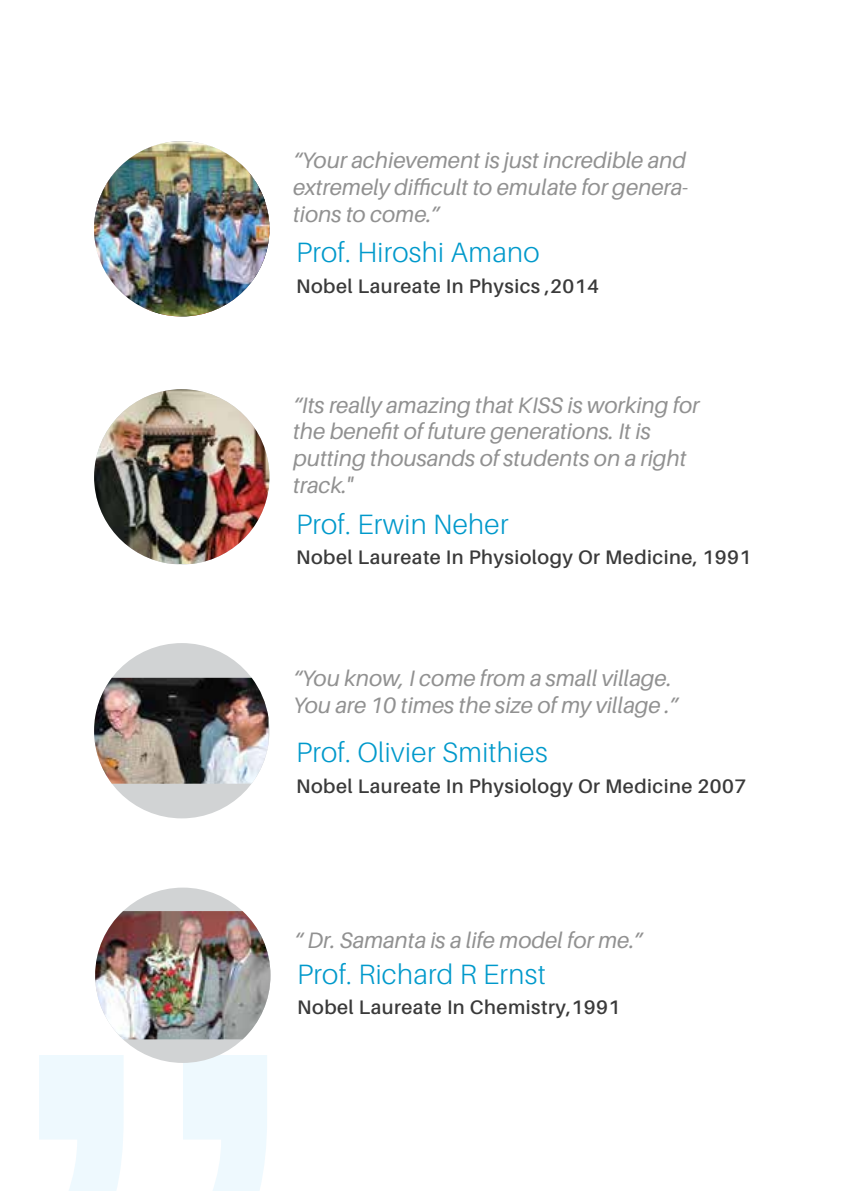
<style>
.page{position:relative;width:842px;height:1191px;background:#fff}
.page>*{position:absolute;margin:0;border:0;box-sizing:border-box;transform-origin:0 0}
.t1{font:300 28px "Aileron";letter-spacing:.015em;color:#0099cb}
.t2{font:italic 22.4px/26.8px "Aileron";color:#919191}
.t3{font:600 19.6px "Aileron";letter-spacing:.025em;color:#3a3a3a}
</style>
<div class="page">
<svg style="left:39px;top:1055px;width:228px;height:136px"></svg>
<div style="left:95px;top:888px;width:175px;height:175px;background:#d1d3d4;border-radius:88px"></div>
<img style="left:95px;top:911px;width:175px;height:128px">
<img style="left:94px;top:165px;width:175px;height:128px">
<img style="left:94px;top:141px;width:175px;height:176px;border-radius:88px">
<img style="left:94px;top:389px;width:175px;height:175px">
<div style="left:94px;top:643px;width:175px;height:175px;background:#d1d3d4;border-radius:88px"></div>
<img style="left:94px;top:678px;width:174px;height:106px">
<p class="t2" style="left:293px;top:148px;width:396px;text-align:justify">“Your achievement is just incredible and extremely difficult to emulate for genera&shy;tions to come.”</p>
<p class="t1" style="left:296px;top:237px;width:245px">Prof. Hiroshi Amano</p>
<p class="t3" style="left:296px;top:275px;width:304px">Nobel Laureate In Physics ,2014</p>
<p class="t2" style="left:293px;top:392px;width:408px">“Its really amazing that KISS is working for the benefit of future generations. It is putting thousands of students on a right track."</p>
<p class="t1" style="left:296px;top:509px;width:214px">Prof. Erwin Neher</p>
<p class="t3" style="left:296px;top:546px;width:456px">Nobel Laureate In Physiology Or Medicine, 1991</p>
<p class="t2" style="left:293px;top:665px;width:387px">“You know, I come from a small village.<br>You are 10 times the size of my village .”</p>
<p class="t1" style="left:296px;top:737px;width:253px">Prof. Olivier Smithies</p>
<p class="t3" style="left:296px;top:775px;width:451px">Nobel Laureate In Physiology Or Medicine 2007</p>
<p class="t2" style="left:294px;top:927px;width:351px">“ Dr. Samanta is a life model for me.”</p>
<p class="t1" style="left:297px;top:958px;width:250px">Prof. Richard R Ernst</p>
<p class="t3" style="left:297px;top:996px;width:324px">Nobel Laureate In Chemistry,1991</p>
</div>
